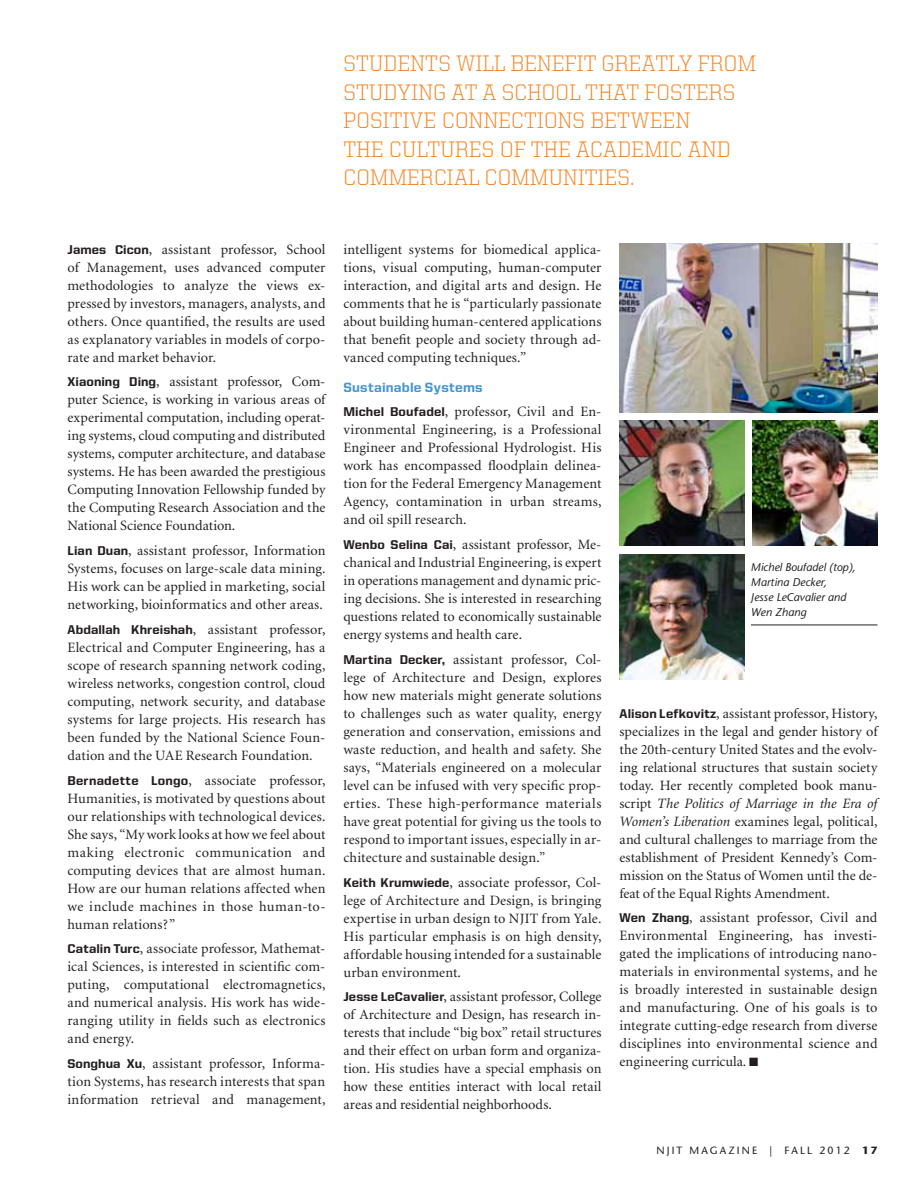
<style>
.page{position:relative;width:918px;height:1188px;background:#fff}
.page>*{position:absolute;margin:0;border:0;box-sizing:border-box;transform-origin:0 0}
.t1{font:300 22.5px "United Serif Reg";letter-spacing:.01em;color:#f5821f}
.t2{font:14.25px/18px "Minion";letter-spacing:.01em;color:#231f20;text-align:justify}
.t3{font:800 13.5px "United Sans Reg";letter-spacing:.015em;color:#4596d1}
.t4{font:italic 11.25px/15px "Stone Sans";color:#231f20}
.t5{font:10.5px "Stone Sans";letter-spacing:.2em;color:#231f20}
.s1{font-family:"United Sans Reg";font-weight:800;font-size:12.75px}
.s2{font-style:italic}
.s3{font-weight:700}
</style>
<div class="page">
<img style="left:620px;top:420px;width:124px;height:125px">
<img style="left:753px;top:420px;width:125px;height:125px">
<img style="left:620px;top:243px;width:258px;height:169px">
<hr style="left:751px;top:625px;width:127px;height:1px;background:#231f20">
<img style="left:620px;top:555px;width:124px;height:125px">
<h1 class="t1" style="left:344px;top:52px;width:27px">STUDENTS</h1>
<h1 class="t1" style="left:456px;top:52px;width:14px">WILL</h1>
<h1 class="t1" style="left:511px;top:52px;width:14px">BENEFIT</h1>
<h1 class="t1" style="left:602px;top:52px;width:14px">GREATL</h1>
<h1 class="t1" style="left:679px;top:52px;width:78px">Y FROM</h1>
<h1 class="t1" style="left:344px;top:80px;width:14px">STUD</h1>
<h1 class="t1" style="left:397px;top:80px;width:27px">YING</h1>
<h1 class="t1" style="left:451px;top:80px;width:233px">AT A SCHOOL THAT FOSTERS</h1>
<h1 class="t1" style="left:344px;top:109px;width:37px">POSITI</h1>
<h1 class="t1" style="left:410px;top:109px;width:73px">VE CONNECTI</h1>
<h1 class="t1" style="left:544px;top:109px;width:62px">ONS BETWEEN</h1>
<h1 class="t1" style="left:344px;top:137px;width:60px">THE CULTURES</h1>
<h1 class="t1" style="left:500px;top:137px;width:90px">OF THEACADEMIC</h1>
<h1 class="t1" style="left:687px;top:137px;width:15px">AND</h1>
<h1 class="t1" style="left:344px;top:166px;width:42px">COMMERCIAL</h1>
<h1 class="t1" style="left:485px;top:166px;width:41px">COMMUNITIES</h1>
<h1 class="t1" style="left:630px;top:166px;width:6px">.</h1>
<p class="t2" style="left:67px;top:241px;width:260px"><span class="s1">James Cicon</span>, assistant professor, School of Management, uses advanced computer methodologies to analyze the views ex&shy;pressed by investors, managers, analysts, and others. Once quantified, the results are used as explanatory variables in models of corpo&shy;rate and market behavior.</p>
<p class="t2" style="left:67px;top:373px;width:259px"><span class="s1">Xiaoning Ding</span>, assistant professor, Com&shy;puter Science, is working in various areas of experimental computation, including operat&shy;ing systems, cloud computing and distributed systems, computer architecture, and database systems. He has been awarded the prestigious Computing Innovation Fellowship funded by the Computing Research Association and the National Science Foundation.</p>
<p class="t2" style="left:68px;top:542px;width:260px"><span class="s1">Lian Duan</span>, assistant professor, Information Systems, focuses on large-scale data mining.<br>His work can be applied in marketing, social networking, bioinformatics and other areas.</p>
<p class="t2" style="left:68px;top:621px;width:260px"><span class="s1">Abdallah Khreishah</span>, assistant professor, Electrical and Computer Engineering, has a scope of research spanning network coding, wireless networks, congestion control, cloud computing, network security, and database systems for large projects. His research has been funded by the National Science Foun&shy;dation and the UAE Research Foundation.</p>
<p class="t2" style="left:68px;top:772px;width:260px"><span class="s1">Bernadette Longo</span>, associate professor, Humanities, is motivated by questions about our relationships with technological devices.<br>She says, “My work looks at how we feel about making electronic communication and computing devices that are almost human.<br>How are our human relations affected when we include machines in those human-to&shy;human relations?”</p>
<p class="t2" style="left:68px;top:940px;width:260px"><span class="s1">Catalin Turc</span>, associate professor, Mathemat&shy;ical Sciences, is interested in scientific com&shy;puting, computational electromagnetics, and numerical analysis. His work has wide&shy;ranging utility in fields such as electronics and energy.</p>
<p class="t2" style="left:68px;top:1055px;width:260px"><span class="s1">Songhua Xu</span>, assistant professor, Informa&shy;tion Systems, has research interests that span information retrieval and management,</p>
<p class="t2" style="left:343px;top:241px;width:260px">intelligent systems for biomedical applica&shy;tions, visual computing, human-computer interaction, and digital arts and design. He comments that he is “particularly passionate about building human-centered applications that benefit people and society through ad&shy;vanced computing techniques.”</p>
<p class="t3" style="left:344px;top:380px;width:141px">Sustainable Systems</p>
<p class="t2" style="left:344px;top:403px;width:260px"><span class="s1">Michel Boufadel</span>, professor, Civil and En&shy;vironmental Engineering, is a Professional Engineer and Professional Hydrologist. His work has encompassed floodplain delinea&shy;tion for the Federal Emergency Management Agency, contamination in urban streams, and oil spill research.</p>
<p class="t2" style="left:343px;top:536px;width:260px"><span class="s1">Wenbo Selina Cai</span>, assistant professor, Me&shy;chanical and Industrial Engineering, is expert in operations management and dynamic pric&shy;ing decisions. She is interested in researching questions related to economically sustainable energy systems and health care.</p>
<p class="t2" style="left:343px;top:651px;width:260px"><span class="s1">Martina Decker,</span> assistant professor, Col&shy;lege of Architecture and Design, explores how new materials might generate solutions to challenges such as water quality, energy generation and conservation, emissions and waste reduction, and health and safety. She says, “Materials engineered on a molecular level can be infused with very specific prop&shy;erties. These high-performance materials have great potential for giving us the tools to respond to important issues, especially in ar&shy;chitecture and sustainable design.”</p>
<p class="t2" style="left:344px;top:874px;width:259px"><span class="s1">Keith Krumwiede</span>, associate professor, Col&shy;lege of Architecture and Design, is bringing expertise in urban design to NJIT from Yale.<br>His particular emphasis is on high density, affordable housing intended for a sustainable urban environment.</p>
<p class="t2" style="left:343px;top:988px;width:260px"><span class="s1">Jesse LeCavalier</span>, assistant professor, College of Architecture and Design, has research in&shy;terests that include “big box” retail structures and their effect on urban form and organiza&shy;tion. His studies have a special emphasis on how these entities interact with local retail areas and residential neighborhoods.</p>
<p class="t4" style="left:751px;top:560px;width:106px">Michel Boufadel (top),<br>Martina Decker,<br>Jesse LeCavalier and<br>Wen Zhang</p>
<p class="t2" style="left:619px;top:705px;width:260px"><span class="s1">Alison Lefkovitz</span>, assistant professor, History, specializes in the legal and gender history of the 20th-century United States and the evolv&shy;ing relational structures that sustain society today. Her recently completed book manu&shy;script <span class="s2">The Politics of Marriage in the Era of Women’s Liberation</span> examines legal, political, and cultural challenges to marriage from the establishment of President Kennedy’s Com&shy;mission on the Status of Women until the de&shy;feat of the Equal Rights Amendment.</p>
<p class="t2" style="left:619px;top:909px;width:260px"><span class="s1">Wen Zhang</span>, assistant professor, Civil and Environmental Engineering, has investi&shy;gated the implications of introducing nano&shy;materials in environmental systems, and he is broadly interested in sustainable design and manufacturing. One of his goals is to integrate cutting-edge research from diverse disciplines into environmental science and engineering curricula. ■</p>
<p class="t5" style="left:656px;top:1144px;width:223px">NJIT MAGAZINE | FALL 2012 <span class="s3">17</span></p>
</div>
